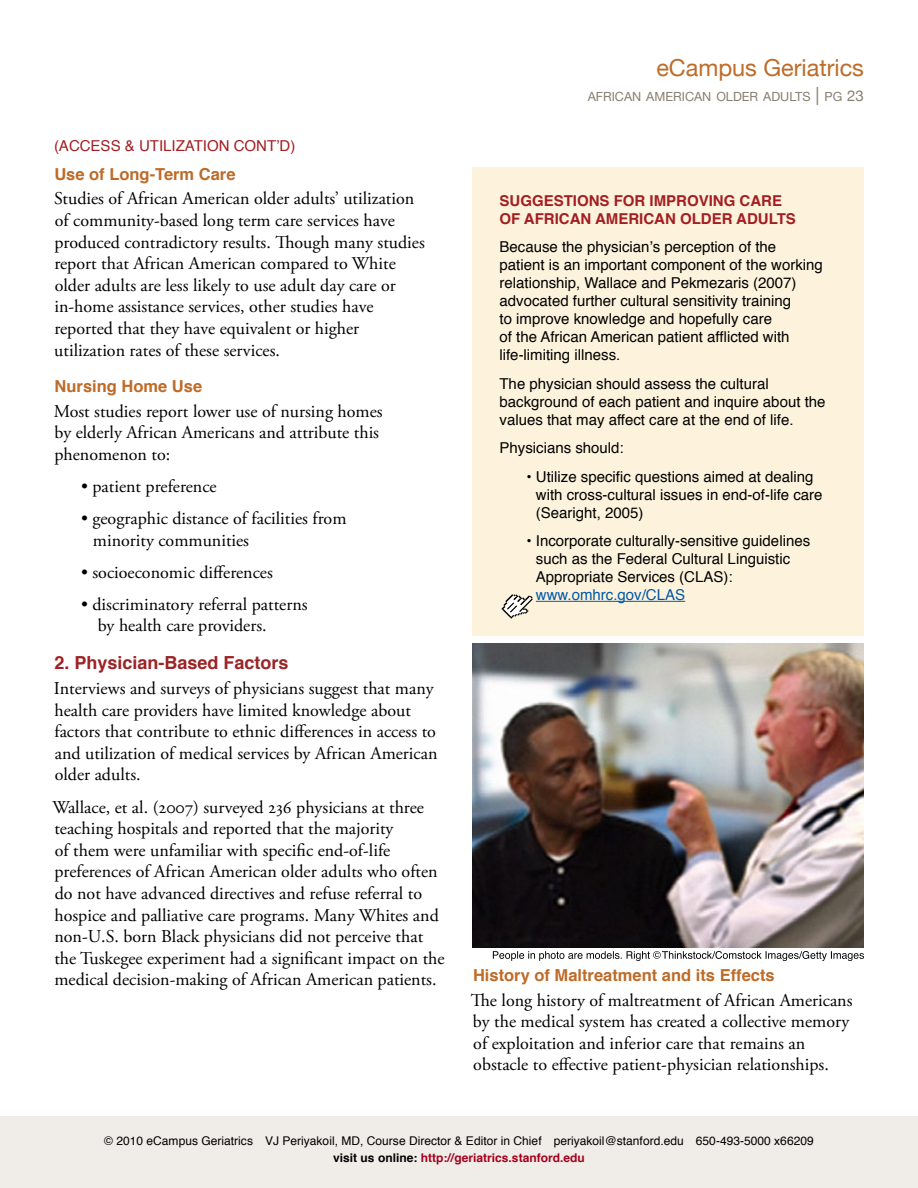
<style>
.page{position:relative;width:918px;height:1188px;background:#fff}
.page>*{position:absolute;margin:0;border:0;box-sizing:border-box;transform-origin:0 0}
.t1{font:23.4px "Helvetica Neue";color:#be6b28}
.t2{font:18px/21.6px "Adobe Garamond Pro";color:#000}
.t3{font:700 18px "Helvetica";color:#9c2326}
.t4{font:700 16.5px "Helvetica";color:#be6b28}
.t5{font:15px/18px "Helvetica";color:#000}
.t6{font:700 15px/18px "Helvetica";color:#a31e22}
.t7{font:15px "Helvetica";color:#a31e22}
.t8{font:15px "Helvetica";color:#0058a9}
.t9{font:12.6px "Helvetica Neue";color:#887e6e}
.t10{font:12px/17.4px "Helvetica";color:#000;text-align:center}
.s1{color:#a31e22}
.s2{font-size:18px}
.s3{font-size:15px}
.s4{font-weight:700}
.s5{font-weight:700;color:#a4001d}
</style>
<div class="page">
<div style="left:0;top:1116px;width:918px;height:72px;background:#f0ede9"></div>
<div style="left:472px;top:167px;width:392px;height:469px;background:#fdf3dc"></div>
<hr style="left:536px;top:601px;width:149px;height:1px;background:#0058a9">
<svg style="left:501px;top:594px;width:32px;height:25px"></svg>
<img style="left:472px;top:643px;width:392px;height:304px">
<svg style="left:493px;top:951px;width:371px;height:10px"></svg>
<p class="t7" style="left:54px;top:134px;width:17px">(access</p>
<p class="t7" style="left:125px;top:134px;width:23px">&amp; utili</p>
<p class="t7" style="left:176px;top:134px;width:19px">zation</p>
<p class="t7" style="left:234px;top:134px;width:63px">CONT’D)</p>
<p class="t4" style="left:54px;top:161px;width:183px">Use of Long-Term Care</p>
<p class="t2" style="left:54px;top:189px;width:372px">Studies of African American older adults’ utilization of community-based long term care services have produced contradictory results. Though many studies report that African American compared to White older adults are less likely to use adult day care or in-home assistance services, other studies have reported that they have equivalent or higher utilization rates of these services.</p>
<p class="t4" style="left:55px;top:373px;width:149px">Nursing Home Use</p>
<p class="t2" style="left:54px;top:401px;width:330px">Most studies report lower use of nursing homes by elderly African Americans and attribute this phenomenon to:</p>
<p class="t2" style="left:81px;top:476px;width:137px">• patient preference</p>
<p class="t2" style="left:93px;top:508px;width:255px;text-indent:-12px">• geographic distance of facilities from minority communities</p>
<p class="t2" style="left:81px;top:562px;width:193px">• socioeconomic differences</p>
<p class="t2" style="left:98px;top:594px;width:211px;text-indent:-17px">• discriminatory referral patterns by health care providers.</p>
<p class="t3" style="left:54px;top:649px;width:236px"><span class="s1">2.</span> Physician-Based Factors</p>
<p class="t2" style="left:54px;top:678px;width:385px">Interviews and surveys of physicians suggest that many health care providers have limited knowledge about factors that contribute to ethnic differences in access to and utilization of medical services by African American older adults.</p>
<p class="t2" style="left:52px;top:797px;width:394px">Wallace, et al. (2007) surveyed 236 physicians at three teaching hospitals and reported that the majority<br>of them were unfamiliar with specific end-of-life preferences of African American older adults who often do not have advanced directives and refuse referral to hospice and palliative care programs. Many Whites and non-U.S. born Black physicians did not perceive that the Tuskegee experiment had a significant impact on the medical decision-making of African American patients.</p>
<p class="t1" style="left:656px;top:54px;width:209px">eCampus Geriatrics</p>
<p class="t9" style="left:588px;top:89px;width:278px">AFRICAN AMERICAN OLDER ADULTS <span class="s2">|</span> PG <span class="s3">23</span></p>
<p class="t6" style="left:500px;top:192px;width:298px">SUGGESTIONS FOR IMPROVING CARE<br>OF AFRICAN AMERICAN OLDER ADULTS</p>
<p class="t5" style="left:500px;top:238px;width:325px">Because the physician’s perception of the patient is an important component of the working relationship, Wallace and Pekmezaris (2007) advocated further cultural sensitivity training<br>to improve knowledge and hopefully care<br>of the African American patient afflicted with life-limiting illness.</p>
<p class="t5" style="left:500px;top:375px;width:328px">The physician should assess the cultural background of each patient and inquire about the values that may affect care at the end of life.</p>
<p class="t5" style="left:500px;top:439px;width:126px">Physicians should:</p>
<p class="t5" style="left:536px;top:468px;width:288px;text-indent:-9px">• Utilize specific questions aimed at dealing with cross-cultural issues in end-of-life care (Searight, 2005)</p>
<p class="t5" style="left:536px;top:532px;width:276px;text-indent:-9px">• Incorporate culturally-sensitive guidelines such as the Federal Cultural Linguistic<br>Appropriate Services (CLAS):</p>
<p class="t8" style="left:536px;top:583px;width:151px">www.omhrc.gov/CLAS</p>
<p class="t4" style="left:473px;top:962px;width:303px">History of Maltreatment and its Effects</p>
<p class="t2" style="left:471px;top:990px;width:383px">The long history of maltreatment of African Americans by the medical system has created a collective memory of exploitation and inferior care that remains an obstacle to effective patient-physician relationships.</p>
<p class="t10" style="left:104px;top:1132px;width:711px">© 2010 eCampus Geriatrics VJ Periyakoil, MD, Course Director &amp; Editor in Chief periyakoil@stanford.edu 650-493-5000 x66209 <span class="s4">visit us online:</span> <span class="s5">http://geriatrics.stanford.edu</span></p>
</div>
